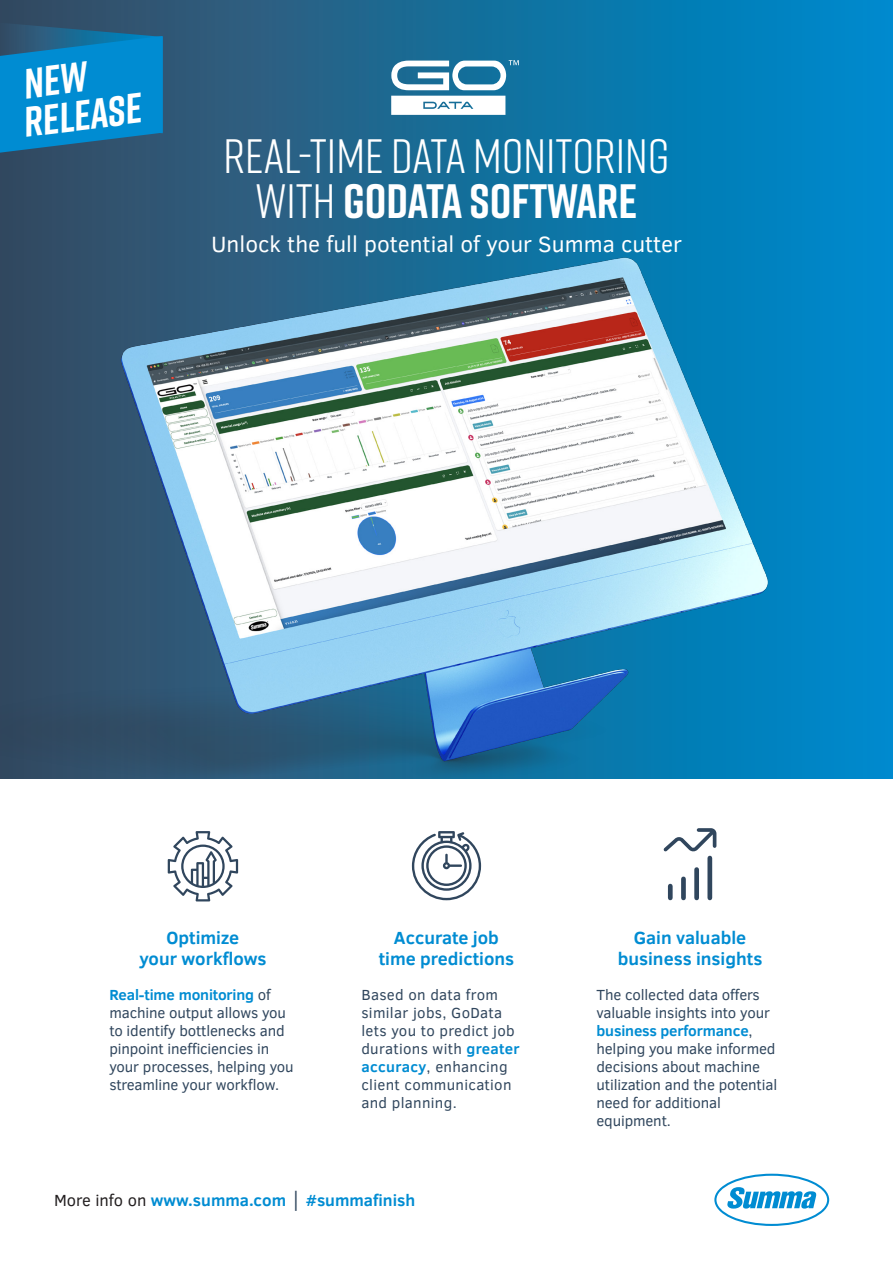
<style>
.page{position:relative;width:893px;height:1263px;background:#fff}
.page>*{position:absolute;margin:0;border:0;box-sizing:border-box;transform-origin:0 0}
.t1{font:48.15px/45.3px "Rift";color:#fff;text-align:center}
.t2{font:700 42.15px "Rift";color:#fff}
.t3{font:22.65px "Clear Sans";color:#fff}
.t4{font:700 18px/21px "Clear Sans";color:#008cd2;text-align:center}
.t5{font:700 16.5px "Clear Sans";color:#008cd2}
.t6{font:15px/18px "Clear Sans";letter-spacing:-.01em;color:#30465d}
.t7{font:15px/18px "Clear Sans";letter-spacing:.02em;color:#30465d}
.s1{font-weight:700}
.s2{font-weight:700;color:#008cd2}
.s3{font-weight:400;color:#231f20}
.s4{color:#30465d}
</style>
<div class="page">
<img style="left:0;top:0;width:893px;height:779px">
<svg style="left:714px;top:1174px;width:115px;height:52px"></svg>
<svg style="left:663px;top:828px;width:54px;height:31px"></svg>
<div style="left:707px;top:858px;width:5px;height:40px;background:#30465d"></div>
<div style="left:694px;top:869px;width:5px;height:29px;background:#30465d"></div>
<div style="left:681px;top:879px;width:5px;height:19px;background:#30465d"></div>
<div style="left:668px;top:886px;width:5px;height:12px;background:#30465d"></div>
<svg style="left:412px;top:831px;width:69px;height:69px"></svg>
<svg style="left:168px;top:831px;width:70px;height:70px"></svg>
<svg style="left:391px;top:60px;width:128px;height:30px"></svg>
<svg style="left:391px;top:96px;width:114px;height:19px"></svg>
<svg style="left:0;top:23px;width:163px;height:130px;background:#0a7ebb"></svg>
<p class="t2" style="left:19px;top:92px;width:120px;rotate:-7deg">RELEASE</p>
<p class="t1" style="left:223px;top:131px;width:448px">REAL-TIME DATA MONITORING<br>WITH <span class="s1">GODATA SOFTWARE</span></p>
<p class="t3" style="left:211px;top:229px;width:472px">Unlock the full potential of your Summa cutter</p>
<p class="t4" style="left:139px;top:926px;width:128px">Optimize<br>your workflows</p>
<p class="t4" style="left:618px;top:926px;width:146px">Gain valuable business insights</p>
<p class="t4" style="left:379px;top:926px;width:137px">Accurate job time predictions</p>
<p class="t6" style="left:109px;top:986px;width:186px"><span class="s2">Real-time monitoring</span> of machine output allows you to identify bottlenecks and pinpoint inefficiencies in your processes, helping you streamline your workflow.</p>
<p class="t6" style="left:596px;top:986px;width:182px">The collected data offers valuable insights into your <span class="s2">business performance</span>, helping you make informed decisions about machine utilization and the potential need for additional equipment.</p>
<p class="t7" style="left:361px;top:986px;width:160px">Based on data from similar jobs, GoData lets you to predict job durations with <span class="s2">greater accuracy</span>, enhancing client communication and planning.</p>
<p class="t5" style="left:54px;top:1188px;width:363px"><span class="s3">More info on</span> www.summa.com <span class="s4">│</span> #summafinish</p>
</div>
